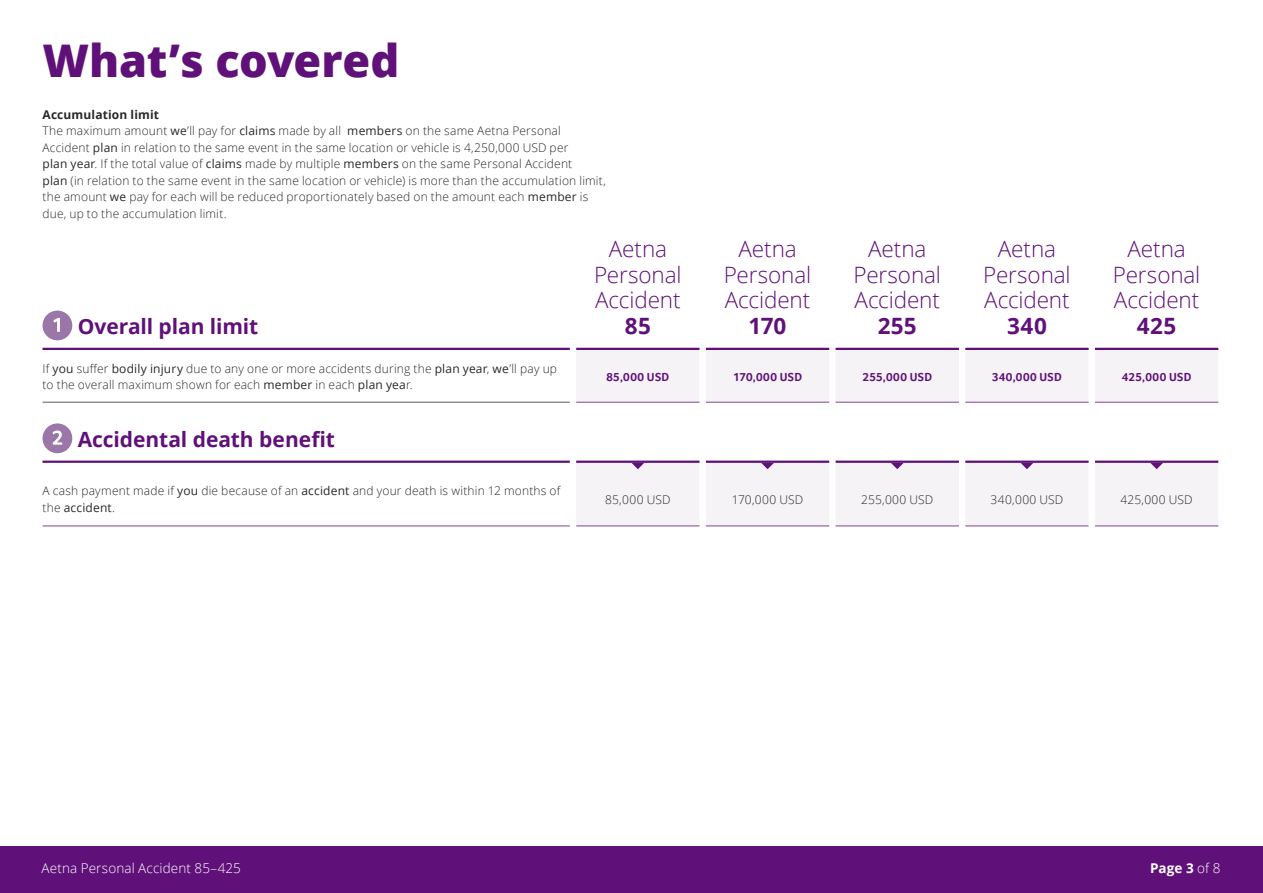
<style>
.page{position:relative;width:1263px;height:893px;background:#fff}
.page>*{position:absolute;margin:0;border:0;box-sizing:border-box;transform-origin:0 0}
.t1{font:800 45px "Open Sans";letter-spacing:-.005em;color:#601179}
.t2{font:300 22.5px/25.5px "Open Sans";letter-spacing:-.005em;color:#601179;text-align:center}
.t3{font:700 22.5px "Open Sans";letter-spacing:.015em;color:#601179}
.t4{font:700 21px "Open Sans";letter-spacing:-.005em;color:#601179}
.t5{font:300 13.5px "Open Sans";letter-spacing:.01em;color:#fff}
.t6{font:700 13.5px "Open Sans";color:#fff}
.t7{font:300 12px/16.5px "Open Sans";letter-spacing:.015em;color:#292929}
.t8{font:700 12px "Foco";letter-spacing:.03em;color:#601179}
.t9{font:300 12px "Open Sans";letter-spacing:.035em;color:#292929}
.s1{font-weight:700}
.s2{font-weight:400}
.s3{font-weight:300}
</style>
<div class="page">
<div style="left:0;top:846px;width:1263px;height:47px;background:#601179"></div>
<svg style="left:576px;top:349px;width:642px;height:177px;fill:#f6f3f7"></svg>
<hr style="left:576px;top:402px;width:123px;height:1px;background:#7c488f">
<hr style="left:706px;top:402px;width:123px;height:1px;background:#7c488f">
<hr style="left:836px;top:402px;width:123px;height:1px;background:#7c488f">
<hr style="left:965px;top:402px;width:124px;height:1px;background:#7c488f">
<hr style="left:1095px;top:402px;width:123px;height:1px;background:#7c488f">
<hr style="left:43px;top:526px;width:527px;height:1px;background:#7c488f">
<hr style="left:576px;top:526px;width:123px;height:1px;background:#7c488f">
<hr style="left:706px;top:526px;width:123px;height:1px;background:#7c488f">
<hr style="left:836px;top:526px;width:123px;height:1px;background:#7c488f">
<hr style="left:965px;top:526px;width:124px;height:1px;background:#7c488f">
<hr style="left:1095px;top:526px;width:123px;height:1px;background:#7c488f">
<hr style="left:43px;top:348px;width:527px;height:2px;background:#601179">
<hr style="left:576px;top:348px;width:123px;height:2px;background:#601179">
<hr style="left:706px;top:348px;width:123px;height:2px;background:#601179">
<hr style="left:836px;top:348px;width:123px;height:2px;background:#601179">
<hr style="left:965px;top:348px;width:124px;height:2px;background:#601179">
<hr style="left:1095px;top:348px;width:123px;height:2px;background:#601179">
<hr style="left:43px;top:461px;width:527px;height:2px;background:#601179">
<hr style="left:576px;top:461px;width:123px;height:2px;background:#601179">
<hr style="left:706px;top:461px;width:123px;height:2px;background:#601179">
<hr style="left:836px;top:461px;width:123px;height:2px;background:#601179">
<hr style="left:965px;top:461px;width:124px;height:2px;background:#601179">
<hr style="left:1095px;top:461px;width:123px;height:2px;background:#601179">
<hr style="left:43px;top:402px;width:527px;height:1px;background:#5d5d5d">
<div style="left:43px;top:311px;width:29px;height:29px;background:#9a76a9;border-radius:50%"></div>
<svg style="left:53px;top:318px;width:7px;height:14px"></svg>
<div style="left:43px;top:423px;width:29px;height:30px;background:#9a76a9;border-radius:50%"></div>
<svg style="left:53px;top:431px;width:9px;height:14px"></svg>
<svg style="left:631px;top:463px;width:13px;height:6px"></svg>
<svg style="left:761px;top:463px;width:13px;height:6px"></svg>
<svg style="left:891px;top:463px;width:13px;height:6px"></svg>
<svg style="left:1020px;top:463px;width:13px;height:6px"></svg>
<svg style="left:1150px;top:463px;width:13px;height:6px"></svg>
<h1 class="t1" style="left:43px;top:26px;width:358px">What’s covered</h1>
<p class="t7" style="left:43px;top:106px;width:565px"><span class="s1">Accumulation limit<br></span>The maximum amount <span class="s2">we</span>’ll pay for <span class="s2">claims</span> made by all <span class="s2">members</span> on the same Aetna Personal Accident <span class="s2">plan</span> in relation to the same event in the same location or vehicle is 4,250,000 USD per<br><span class="s2">plan year</span>. If the total value of <span class="s2">claims</span> made by multiple <span class="s2">members</span> on the same Personal Accident<br><span class="s2">plan</span> (in relation to the same event in the same location or vehicle) is more than the accumulation limit, the amount <span class="s2">we</span> pay for each will be reduced proportionately based on the amount each <span class="s2">member</span> is due, up to the accumulation limit.</p>
<h3 class="t4" style="left:78px;top:312px;width:182px">Overall plan limit</h3>
<h2 class="t2" style="left:594px;top:236px;width:89px">Aetna<br>Personal<br>Accident</h2>
<h2 class="t3" style="left:625px;top:310px;width:28px">85</h2>
<h2 class="t2" style="left:724px;top:236px;width:89px">Aetna<br>Personal<br>Accident</h2>
<h2 class="t3" style="left:749px;top:310px;width:39px">170</h2>
<h2 class="t2" style="left:853px;top:236px;width:89px">Aetna<br>Personal<br>Accident</h2>
<h2 class="t3" style="left:878px;top:310px;width:41px">255</h2>
<h2 class="t2" style="left:983px;top:236px;width:89px">Aetna<br>Personal<br>Accident</h2>
<h2 class="t3" style="left:1007px;top:310px;width:41px">340</h2>
<h2 class="t2" style="left:1113px;top:236px;width:89px">Aetna<br>Personal<br>Accident</h2>
<h2 class="t3" style="left:1137px;top:310px;width:41px">425</h2>
<p class="t7" style="left:43px;top:360px;width:516px">If <span class="s2">you</span> suffer <span class="s2">bodily injury</span> due to any one or more accidents during the <span class="s2">plan year</span>, <span class="s2">we</span>’ll pay up to the overall maximum shown for each <span class="s2">member</span> in each <span class="s2">plan yea</span>r.</p>
<p class="t8" style="left:606px;top:370px;width:64px">85,000 USD</p>
<p class="t8" style="left:733px;top:370px;width:70px">170,000 USD</p>
<p class="t8" style="left:862px;top:370px;width:71px">255,000 USD</p>
<p class="t8" style="left:992px;top:370px;width:71px">340,000 USD</p>
<p class="t8" style="left:1122px;top:370px;width:71px">425,000 USD</p>
<h3 class="t4" style="left:78px;top:424px;width:259px">Accidental death benefit</h3>
<p class="t7" style="left:43px;top:482px;width:519px">A cash payment made if <span class="s2">you</span> die because of an <span class="s2">accident</span> and your death is within 12 months of the <span class="s2">accident</span>.</p>
<p class="t7" style="left:605px;top:491px;width:67px">85,000 USD</p>
<p class="t7" style="left:732px;top:491px;width:73px">170,000 USD</p>
<p class="t7" style="left:861px;top:491px;width:74px">255,000 USD</p>
<p class="t9" style="left:990px;top:492px;width:74px">340,000 USD</p>
<p class="t7" style="left:1121px;top:491px;width:74px">425,000 USD</p>
<p class="t5" style="left:42px;top:858px;width:201px">Aetna Personal Accident 85–425</p>
<p class="t6" style="left:1150px;top:858px;width:72px">Page 3 <span class="s3">of 8</span></p>
</div>
